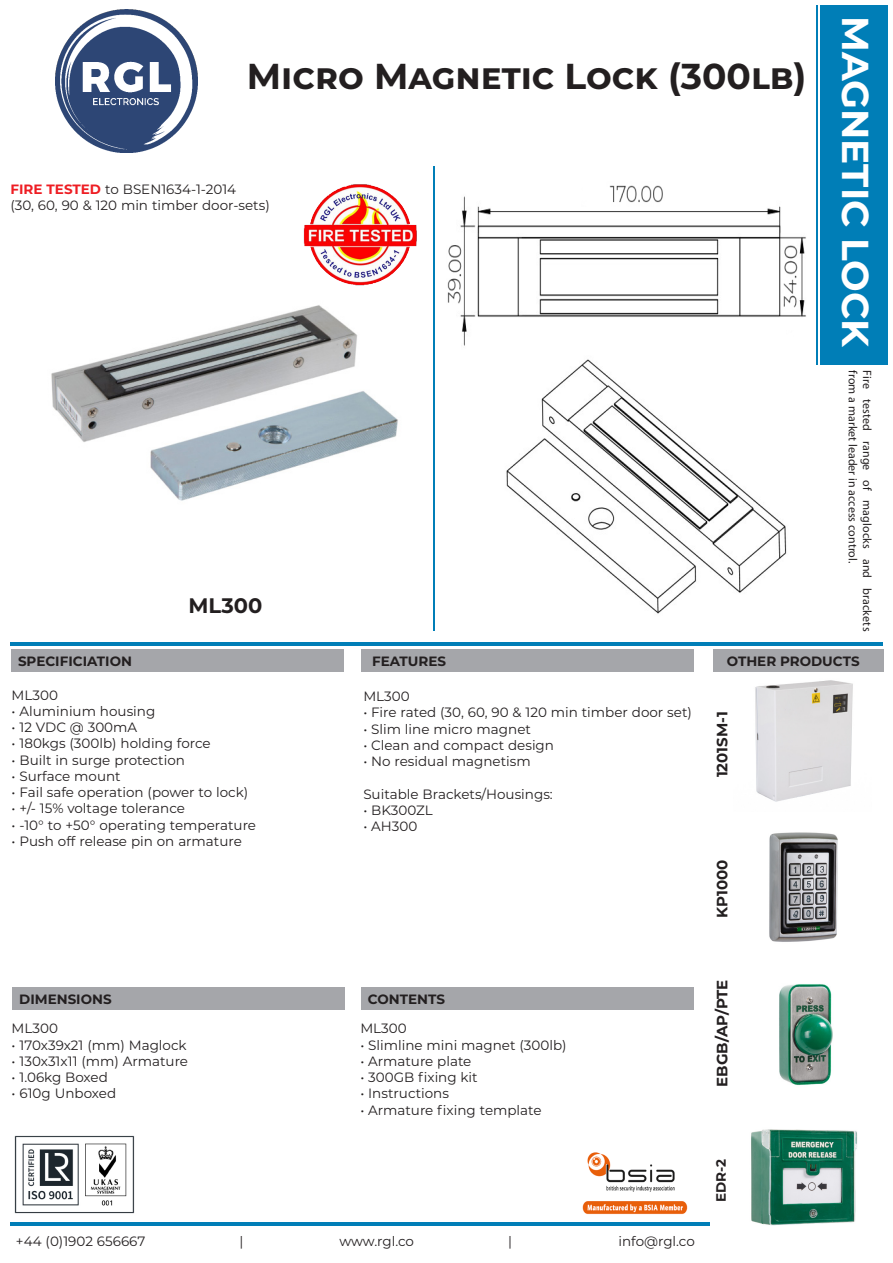
<style>
.page{position:relative;width:893px;height:1263px;background:#fff}
.page>*{position:absolute;margin:0;border:0;box-sizing:border-box;transform-origin:0 0}
.t1{font:700 37.5px "Montserrat";color:#fff}
.t2{font:700 36px "Montserrat";color:#231f20}
.t3{font:700 21px "Montserrat";color:#231f20}
.t4{font:700 15px "Montserrat";color:#231f20}
.t5{font:13.5px "Montserrat";color:#231f20}
.t6{font:700 13.5px "Montserrat";color:#231f20}
.t7{font:12px "Myriad Pro";letter-spacing:.005em;color:#231f20}
.s1{font-weight:700;color:#ee1d23}
</style>
<div class="page">
<img style="left:447px;top:185px;width:359px;height:161px">
<hr style="left:10px;top:642px;width:873px;height:4px;background:#007eb7">
<div style="left:12px;top:649px;width:332px;height:22px;background:#a5a6aa"></div>
<div style="left:820px;top:5px;width:68px;height:360px;background:#007eb7"></div>
<img style="left:55px;top:9px;width:143px;height:143px">
<img style="left:51px;top:305px;width:347px;height:196px">
<img style="left:769px;top:832px;width:69px;height:110px">
<img style="left:733px;top:671px;width:138px;height:131px">
<img style="left:779px;top:984px;width:54px;height:101px">
<img style="left:751px;top:1129px;width:106px;height:97px">
<img style="left:477px;top:340px;width:329px;height:274px">
<div style="left:362px;top:649px;width:332px;height:22px;background:#a5a6aa"></div>
<div style="left:713px;top:649px;width:171px;height:22px;background:#a5a6aa"></div>
<div style="left:13px;top:987px;width:332px;height:22px;background:#a5a6aa"></div>
<div style="left:361px;top:987px;width:333px;height:22px;background:#a5a6aa"></div>
<hr style="left:433px;top:167px;width:2px;height:464px;background:#007eb7">
<hr style="left:816px;top:5px;width:2px;height:360px;background:#007eb7">
<img style="left:582px;top:1152px;width:106px;height:63px">
<img style="left:303px;top:184px;width:114px;height:102px">
<img style="left:14px;top:1135px;width:121px;height:79px">
<hr style="left:10px;top:1222px;width:700px;height:4px;background:#007eb7">
<p class="t2" style="left:247px;top:50px;width:561px">Micro Magnetic Lock (300lb)</p>
<p class="t5" style="left:10px;top:180px;width:227px"><span class="s1">FIRE TESTED</span> to BSEN1634-1-2014</p>
<p class="t5" style="left:10px;top:196px;width:261px">(30, 60, 90 &amp; 120 min timber door-sets)</p>
<p class="t3" style="left:189px;top:590px;width:75px">ML300</p>
<p class="t1" style="left:882px;top:16px;width:333px;rotate:90deg">MAGNETIC LOCK</p>
<p class="t7" style="left:860px;top:370px;width:194px;rotate:90deg">from a market leader in access control.</p>
<p class="t7" style="left:875px;top:370px;width:262px;rotate:90deg">Fire tested range of maglocks and brackets</p>
<p class="t6" style="left:18px;top:652px;width:116px">SPECIFICIATION</p>
<p class="t5" style="left:12px;top:685px;width:48px">ML300</p>
<p class="t5" style="left:12px;top:702px;width:145px">• Aluminium housing</p>
<p class="t5" style="left:12px;top:718px;width:127px">• 12 VDC @ 300mA</p>
<p class="t5" style="left:12px;top:734px;width:201px">• 180kgs (300lb) holding force</p>
<p class="t5" style="left:12px;top:751px;width:175px">• Built in surge protection</p>
<p class="t5" style="left:12px;top:767px;width:111px">• Surface mount</p>
<p class="t5" style="left:12px;top:783px;width:238px">• Fail safe operation (power to lock)</p>
<p class="t5" style="left:12px;top:799px;width:175px">• +/- 15% voltage tolerance</p>
<p class="t5" style="left:12px;top:816px;width:246px">• -10° to +50° operating temperature</p>
<p class="t5" style="left:12px;top:832px;width:232px">• Push off release pin on armature</p>
<p class="t6" style="left:19px;top:990px;width:94px">DIMENSIONS</p>
<p class="t5" style="left:12px;top:1019px;width:48px">ML300</p>
<p class="t5" style="left:12px;top:1035px;width:177px">• 170x39x21 (mm) Maglock</p>
<p class="t5" style="left:12px;top:1052px;width:178px">• 130x31x11 (mm) Armature</p>
<p class="t5" style="left:12px;top:1068px;width:98px">• 1.06kg Boxed</p>
<p class="t5" style="left:12px;top:1084px;width:106px">• 610g Unboxed</p>
<p class="t6" style="left:372px;top:652px;width:75px">FEATURES</p>
<p class="t6" style="left:727px;top:652px;width:134px">OTHER PRODUCTS</p>
<p class="t5" style="left:363px;top:687px;width:48px">ML300</p>
<p class="t5" style="left:363px;top:703px;width:330px">• Fire rated (30, 60, 90 &amp; 120 min timber door set)</p>
<p class="t5" style="left:363px;top:719px;width:169px">• Slim line micro magnet</p>
<p class="t5" style="left:363px;top:736px;width:192px">• Clean and compact design</p>
<p class="t5" style="left:363px;top:752px;width:169px">• No residual magnetism</p>
<p class="t5" style="left:363px;top:785px;width:191px">Suitable Brackets/Housings:</p>
<p class="t5" style="left:363px;top:801px;width:71px">• BK300ZL</p>
<p class="t5" style="left:363px;top:817px;width:56px">• AH300</p>
<p class="t4" style="left:711px;top:777px;width:67px;rotate:-90deg">1201SM-1</p>
<p class="t4" style="left:711px;top:918px;width:60px;rotate:-90deg">KP1000</p>
<p class="t6" style="left:368px;top:990px;width:79px">CONTENTS</p>
<p class="t5" style="left:360px;top:1019px;width:48px">ML300</p>
<p class="t5" style="left:360px;top:1035px;width:208px">• Slimline mini magnet (300lb)</p>
<p class="t5" style="left:360px;top:1052px;width:113px">• Armature plate</p>
<p class="t5" style="left:360px;top:1068px;width:119px">• 300GB fixing kit</p>
<p class="t5" style="left:360px;top:1084px;width:90px">• Instructions</p>
<p class="t5" style="left:360px;top:1101px;width:183px">• Armature fixing template</p>
<p class="t4" style="left:711px;top:1087px;width:109px;rotate:-90deg">EBGB/AP/PTE</p>
<p class="t6" style="left:711px;top:1202px;width:45px;rotate:-90deg">EDR-2</p>
<p class="t5" style="left:16px;top:1232px;width:131px">+44 (0)1902 656667</p>
<p class="t5" style="left:240px;top:1232px;width:5px">|</p>
<p class="t5" style="left:339px;top:1232px;width:76px">www.rgl.co</p>
<p class="t5" style="left:508px;top:1232px;width:5px">|</p>
<p class="t5" style="left:618px;top:1232px;width:78px">info@rgl.co</p>
</div>
